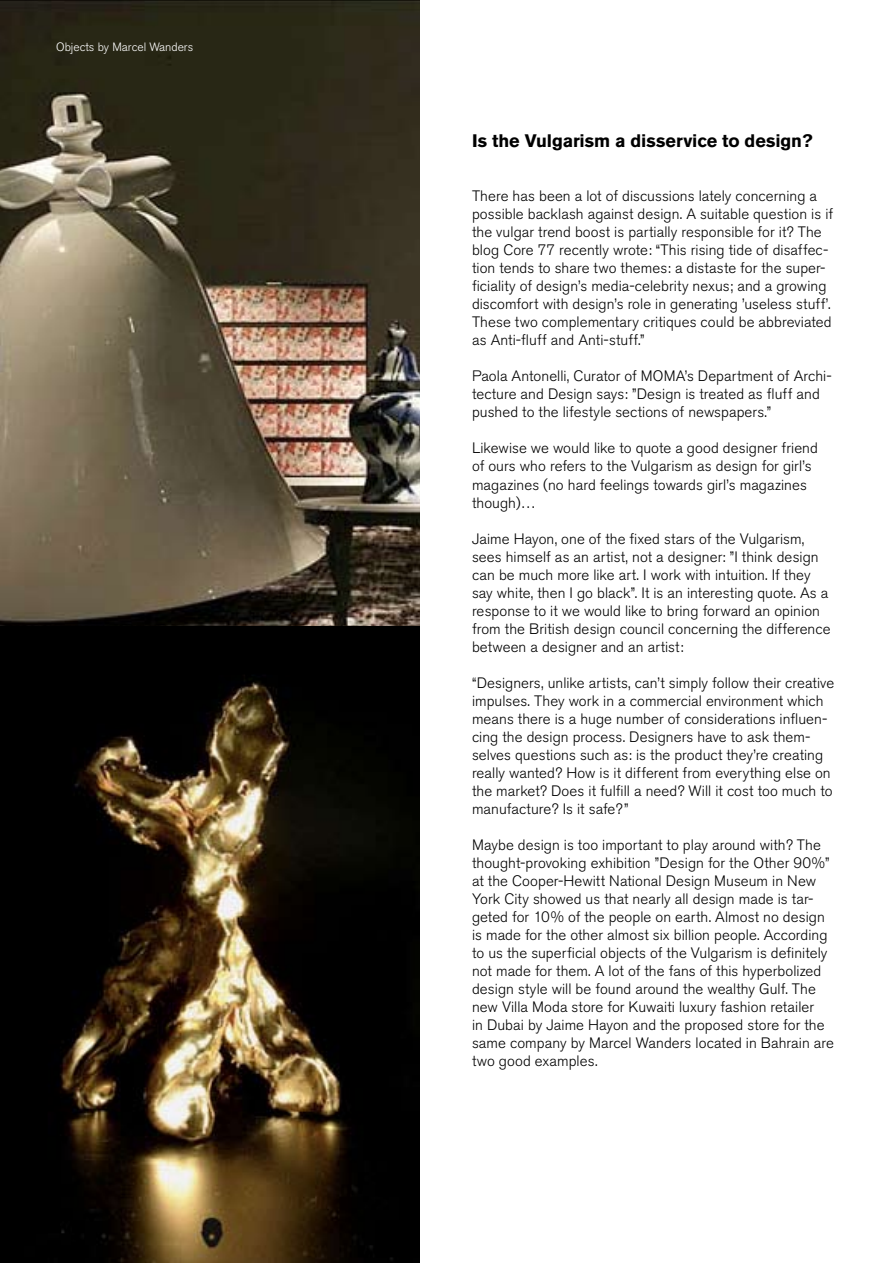
<style>
.page{position:relative;width:893px;height:1263px;background:#fff}
.page>*{position:absolute;margin:0;border:0;box-sizing:border-box;transform-origin:0 0}
.t1{font:700 18px "Akzidenz Grotesk BE";letter-spacing:-.005em;color:#000}
.t2{font:300 15px/18px "Akzidenz Grotesk BE";letter-spacing:.005em;color:#000}
.t3{font:300 12px "Akzidenz Grotesk BE";color:#fff}
</style>
<div class="page">
<img style="left:0;top:0;width:419px;height:626px">
<img style="left:0;top:626px;width:419px;height:637px">
<p class="t3" style="left:56px;top:40px;width:139px">Objects by Marcel Wanders</p>
<p class="t1" style="left:472px;top:131px;width:342px">Is the Vulgarism a disservice to design?</p>
<p class="t2" style="left:472px;top:188px;width:363px">There has been a lot of discussions lately concerning a possible backlash against design. A suitable question is if the vulgar trend boost is partially responsible for it? The blog Core 77 recently wrote: “This rising tide of disaffec&shy;tion tends to share two themes: a distaste for the super&shy;ficiality of design’s media-celebrity nexus; and a growing discomfort with design’s role in generating ’useless stuff’.<br>These two complementary critiques could be abbreviated as Anti-fluff and Anti-stuff.”</p>
<p class="t2" style="left:472px;top:368px;width:361px">Paola Antonelli, Curator of MOMA’s Department of Archi&shy;tecture and Design says: ”Design is treated as fluff and pushed to the lifestyle sections of newspapers.”</p>
<p class="t2" style="left:472px;top:440px;width:347px">Likewise we would like to quote a good designer friend of ours who refers to the Vulgarism as design for girl’s magazines (no hard feelings towards girl’s magazines though)…</p>
<p class="t2" style="left:472px;top:530px;width:360px">Jaime Hayon, one of the fixed stars of the Vulgarism, sees himself as an artist, not a designer: ”I think design can be much more like art. I work with intuition. If they say white, then I go black”. It is an interesting quote. As a response to it we would like to bring forward an opinion from the British design council concerning the difference between a designer and an artist:</p>
<p class="t2" style="left:472px;top:674px;width:364px">“Designers, unlike artists, can’t simply follow their creative impulses. They work in a commercial environment which means there is a huge number of considerations influen&shy;cing the design process. Designers have to ask them&shy;selves questions such as: is the product they’re creating really wanted? How is it different from everything else on the market? Does it fulfill a need? Will it cost too much to manufacture? Is it safe?”</p>
<p class="t2" style="left:472px;top:836px;width:364px">Maybe design is too important to play around with? The thought-provoking exhibition ”Design for the Other 90%” at the Cooper-Hewitt National Design Museum in New York City showed us that nearly all design made is tar&shy;geted for 10% of the people on earth. Almost no design is made for the other almost six billion people. According to us the superficial objects of the Vulgarism is definitely not made for them. A lot of the fans of this hyperbolized design style will be found around the wealthy Gulf. The new Villa Moda store for Kuwaiti luxury fashion retailer<br>in Dubai by Jaime Hayon and the proposed store for the same company by Marcel Wanders located in Bahrain are two good examples.</p>
</div>
